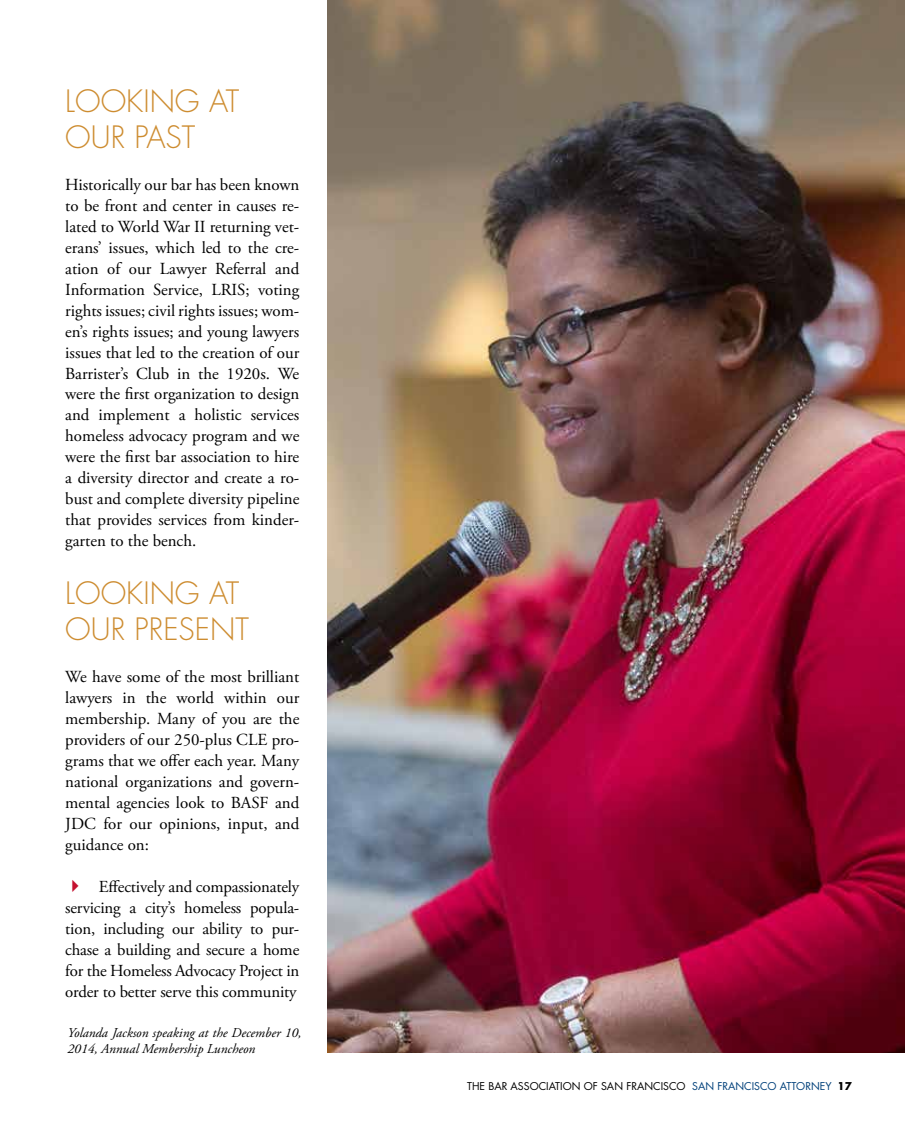
<style>
.page{position:relative;width:905px;height:1134px;background:#fff}
.page>*{position:absolute;margin:0;border:0;box-sizing:border-box;transform-origin:0 0}
.t1{font:300 30px/36px "Futura";color:#cd8c30}
.t2{font:16.8px/21px "Adobe Garamond Pro";color:#000;text-align:justify}
.t3{font:italic 13.5px/16.2px "Adobe Garamond Pro";color:#000}
.t4{font:10.5px "Futura Std";color:#000}
.s1{font-family:"Futura"}
.s2{color:#00407a}
.s3{font-weight:700}
</style>
<div class="page">
<img style="left:328px;top:0;width:576px;height:1053px">
<h1 class="t1" style="left:65px;top:83px;width:176px">LOOKING AT<br>OUR PAST</h1>
<p class="t2" style="left:65px;top:174px;width:236px">Historically our bar has been known to be front and center in causes re&shy;lated to World War II returning vet&shy;erans’ issues, which led to the cre&shy;ation of our Lawyer Referral and Information Service, LRIS; voting rights issues; civil rights issues; wom&shy;en’s rights issues; and young lawyers issues that led to the creation of our Barrister’s Club in the 1920s. We were the first organization to design and implement a holistic services homeless advocacy program and we were the first bar association to hire a diversity director and create a ro&shy;bust and complete diversity pipeline that provides services from kinder&shy;garten to the bench.</p>
<h1 class="t1" style="left:65px;top:575px;width:185px">LOOKING AT<br>OUR PRESENT</h1>
<p class="t2" style="left:65px;top:666px;width:236px">We have some of the most brilliant lawyers in the world within our membership. Many of you are the providers of our 250-plus CLE pro&shy;grams that we offer each year. Many national organizations and govern&shy;mental agencies look to BASF and JDC for our opinions, input, and guidance on:</p>
<p class="t2" style="left:65px;top:876px;width:236px;text-indent:34px">Effectively and compassionately servicing a city’s homeless popula&shy;tion, including our ability to pur&shy;chase a building and secure a home for the Homeless Advocacy Project in order to better serve this community</p>
<p class="t3" style="left:68px;top:1025px;width:236px">Yolanda Jackson speaking at the December 10,<br>2014, Annual Membership Luncheon</p>
<p class="t4" style="left:467px;top:1080px;width:386px"><span class="s1">T</span>HE BAR ASSOCIATION OF SAN FRANCISCO <span class="s2">SAN FRANCISCO ATTORNEY</span> <span class="s3">17</span></p>
</div>
